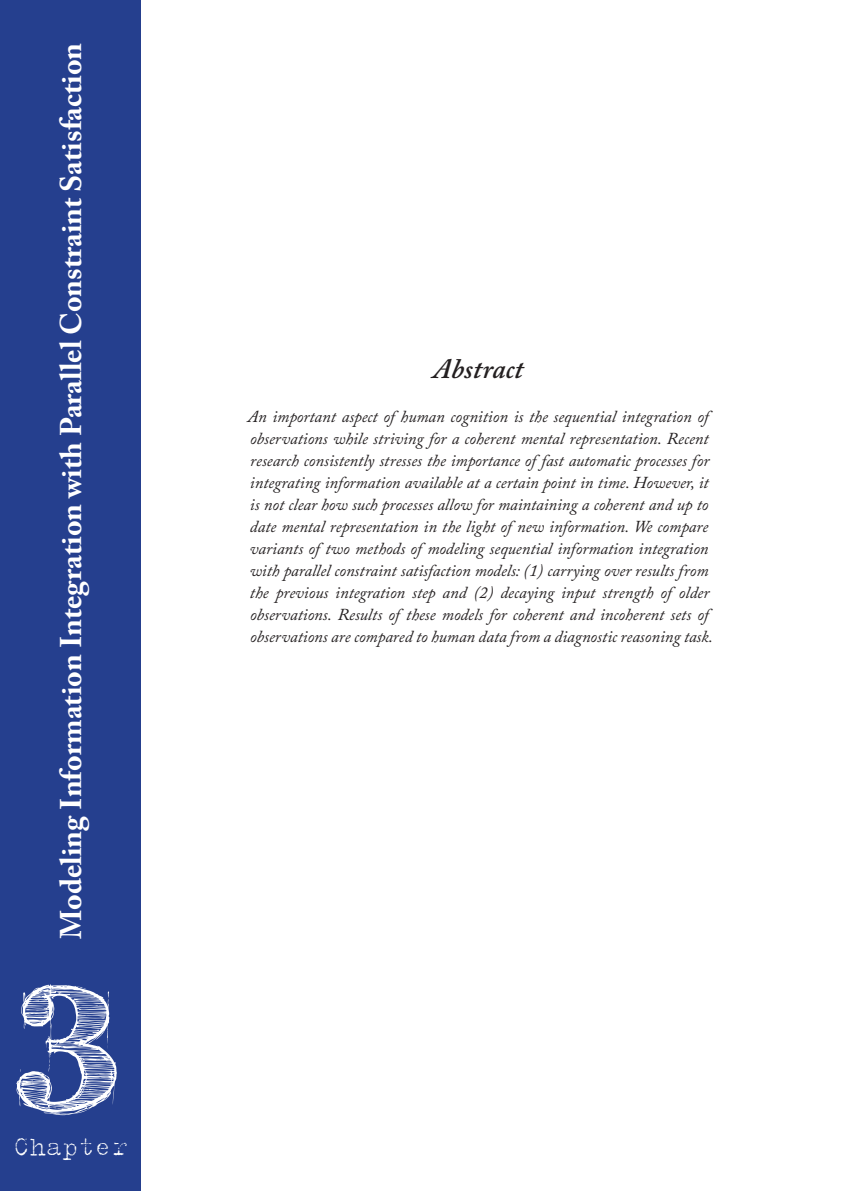
<style>
.page{position:relative;width:844px;height:1191px;background:#fff}
.page>*{position:absolute;margin:0;border:0;box-sizing:border-box;transform-origin:0 0}
.t1{font:700 175px "FFF Tusj";color:#fff}
.t2{font:700 29.75px "Adobe Caslon Pro";color:#fff}
.t3{font:300 29.75px "Trixie";color:#fff}
.t4{font:italic 600 28px "Adobe Caslon Pro";color:#231f20}
.t5{font:italic 16.62px/22.1px "Adobe Caslon Pro";color:#231f20}
</style>
<div class="page">
<div style="left:0;top:0;width:141px;height:1191px;background:#253f8e"></div>
<h2 class="t2" style="left:54px;top:939px;width:897px;rotate:-90deg">Modeling Information Integration with Parallel Constraint Satisfaction</h2>
<h1 class="t1" style="left:16px;top:916px;width:111px">3</h1>
<h2 class="t3" style="left:13px;top:1129px;width:116px">Chapter</h2>
<h3 class="t4" style="left:433px;top:352px;width:92px">Abstract</h3>
<p class="t5" style="left:248px;top:405px;width:466px">An important aspect of human cognition is the sequential integration of observations while striving for a coherent mental representation. Recent research consistently stresses the importance of fast automatic processes for integrating information available at a certain point in time. However, it is not clear how such processes allow for maintaining a coherent and up to date mental representation in the light of new information. We compare variants of two methods of modeling sequential information integration with parallel constraint satisfaction models: (1) carrying over results from the previous integration step and (2) decaying input strength of older observations. Results of these models for coherent and incoherent sets of observations are compared to human data from a diagnostic reasoning task.</p>
</div>
